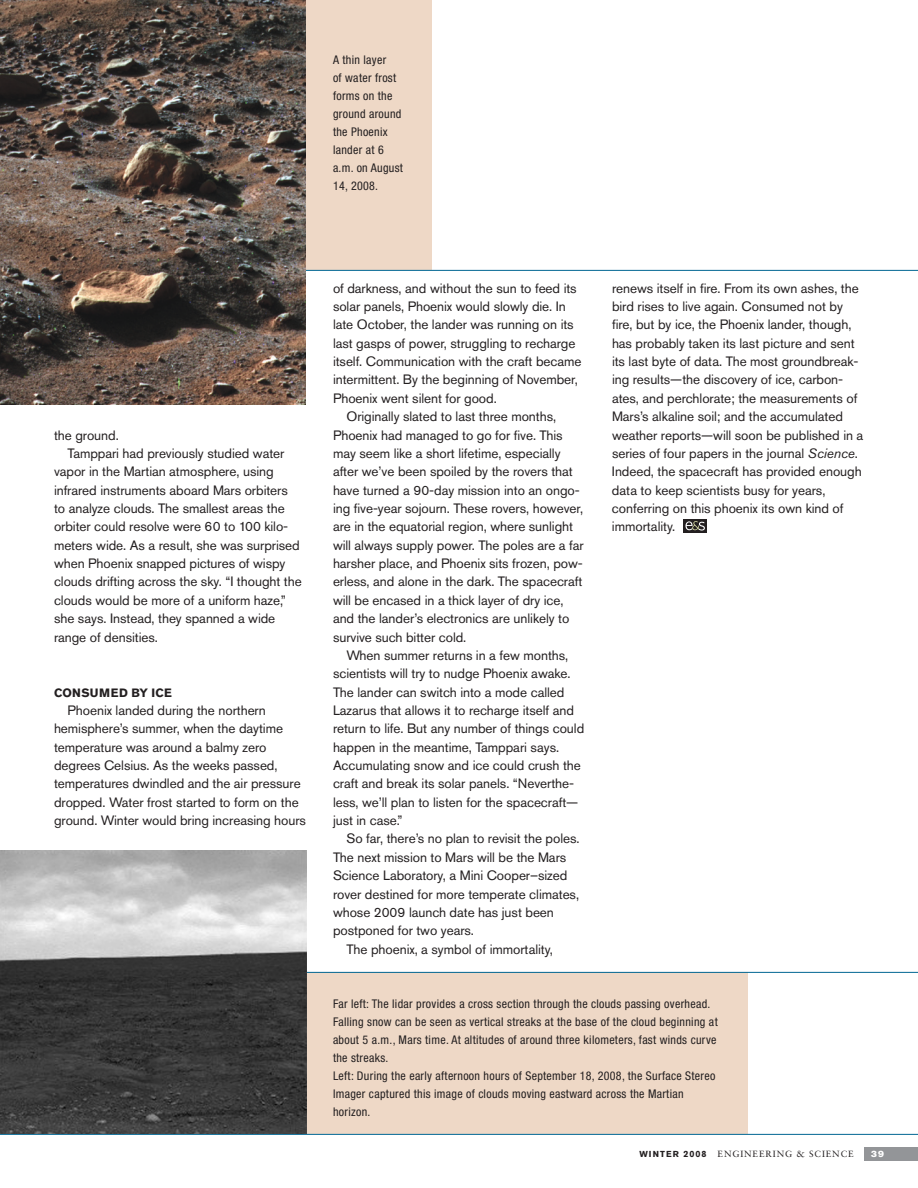
<style>
.page{position:relative;width:918px;height:1188px;background:#fff}
.page>*{position:absolute;margin:0;border:0;box-sizing:border-box;transform-origin:0 0}
.Body{font:13.5px/18.3px "Akzidenz Grotesk Pro";letter-spacing:-.005em;color:#231f20}
.t1{font:condensed 12px/18px "Helvetica Neue";letter-spacing:.025em;color:#231f20}
.Body_Subhead{font:700 12px "Akzidenz Grotesk Pro";letter-spacing:.035em;color:#231f20}
.t2{font:9px "Sabon LT Std";letter-spacing:.1em;color:#231f20}
.t3{font:9px "Akzidenz Grotesk Pro Super";color:#fff}
.s1{font-style:italic}
.s2{font-family:"Akzidenz Grotesk Pro";font-weight:700;font-size:8.7px}
.s3{font-family:"Akzidenz Grotesk Pro";font-weight:700}
</style>
<div class="page">
<div style="left:864px;top:1147px;width:54px;height:14px;background:#939598"></div>
<div style="left:306px;top:0;width:126px;height:270px;background:#eed8c6"></div>
<div style="left:306px;top:972px;width:442px;height:162px;background:#eed8c6"></div>
<hr style="left:0;top:270px;width:918px;height:1px;background:#006692">
<hr style="left:0;top:1134px;width:918px;height:1px;background:#006692">
<div style="left:684px;top:519px;width:23px;height:14px;background:#231f20"></div>
<svg style="left:685px;top:521px;width:20px;height:10px"></svg>
<hr style="left:297px;top:972px;width:621px;height:1px;background:#006692">
<img style="left:0;top:0;width:306px;height:405px">
<img style="left:0;top:850px;width:307px;height:284px">
<p class="t1" style="left:333px;top:51px;width:72px">A thin layer<br>of water frost forms on the ground around the Phoenix lander at 6 a.m. on August<br>14, 2008.</p>
<p class="Body" style="left:54px;top:426px;width:66px">the ground.</p>
<p class="Body" style="left:54px;top:444px;width:249px;text-indent:14px">Tamppari had previously studied water vapor in the Martian atmosphere, using infrared instruments aboard Mars orbiters to analyze clouds. The smallest areas the orbiter could resolve were 60 to 100 kilo&shy;meters wide. As a result, she was surprised when Phoenix snapped pictures of wispy clouds drifting across the sky. “I thought the clouds would be more of a uniform haze,” she says. Instead, they spanned a wide range of densities.</p>
<p class="Body_Subhead" style="left:54px;top:685px;width:119px">CONSUMED BY ICE</p>
<p class="Body" style="left:54px;top:701px;width:254px;text-indent:14px">Phoenix landed during the northern hemisphere’s summer, when the daytime temperature was around a balmy zero degrees Celsius. As the weeks passed, temperatures dwindled and the air pressure dropped. Water frost started to form on the ground. Winter would bring increasing hours</p>
<p class="Body" style="left:333px;top:279px;width:250px">of darkness, and without the sun to feed its solar panels, Phoenix would slowly die. In late October, the lander was running on its last gasps of power, struggling to recharge itself. Communication with the craft became intermittent. By the beginning of November, Phoenix went silent for good.</p>
<p class="Body" style="left:333px;top:407px;width:252px;text-indent:14px">Originally slated to last three months, Phoenix had managed to go for five. This may seem like a short lifetime, especially after we’ve been spoiled by the rovers that have turned a 90-day mission into an ongo&shy;ing five-year sojourn. These rovers, however, are in the equatorial region, where sunlight will always supply power. The poles are a far harsher place, and Phoenix sits frozen, pow&shy;erless, and alone in the dark. The spacecraft will be encased in a thick layer of dry ice, and the lander’s electronics are unlikely to survive such bitter cold.</p>
<p class="Body" style="left:333px;top:646px;width:253px;text-indent:14px">When summer returns in a few months, scientists will try to nudge Phoenix awake.<br>The lander can switch into a mode called Lazarus that allows it to recharge itself and return to life. But any number of things could happen in the meantime, Tamppari says.<br>Accumulating snow and ice could crush the craft and break its solar panels. “Neverthe&shy;less, we’ll plan to listen for the spacecraft— just in case.”</p>
<p class="Body" style="left:333px;top:830px;width:248px;text-indent:14px">So far, there’s no plan to revisit the poles.<br>The next mission to Mars will be the Mars Science Laboratory, a Mini Cooper–sized rover destined for more temperate climates, whose 2009 launch date has just been postponed for two years.</p>
<p class="Body" style="left:346px;top:940px;width:208px">The phoenix, a symbol of immortality,</p>
<p class="Body" style="left:612px;top:279px;width:253px">renews itself in fire. From its own ashes, the bird rises to live again. Consumed not by fire, but by ice, the Phoenix lander, though, has probably taken its last picture and sent its last byte of data. The most groundbreak&shy;ing results—the discovery of ice, carbon&shy;ates, and perchlorate; the measurements of Mars’s alkaline soil; and the accumulated weather reports—will soon be published in a series of four papers in the journal <span class="s1">Science</span>.<br>Indeed, the spacecraft has provided enough data to keep scientists busy for years, conferring on this phoenix its own kind of immortality.</p>
<p class="t1" style="left:333px;top:995px;width:386px">Far left: The lidar provides a cross section through the clouds passing overhead.<br>Falling snow can be seen as vertical streaks at the base of the cloud beginning at about 5 a.m., Mars time. At altitudes of around three kilometers, fast winds curve the streaks.</p>
<p class="t1" style="left:333px;top:1067px;width:384px">Left: During the early afternoon hours of September 18, 2008, the Surface Stereo<br>Imager captured this image of clouds moving eastward across the Martian horizon.</p>
<p class="t2" style="left:640px;top:1149px;width:216px"><span class="s2">WINTER</span> <span class="s3">2008</span> ENGINEERING &amp; SCIENCE</p>
<p class="t3" style="left:871px;top:1148px;width:14px">39</p>
</div>
